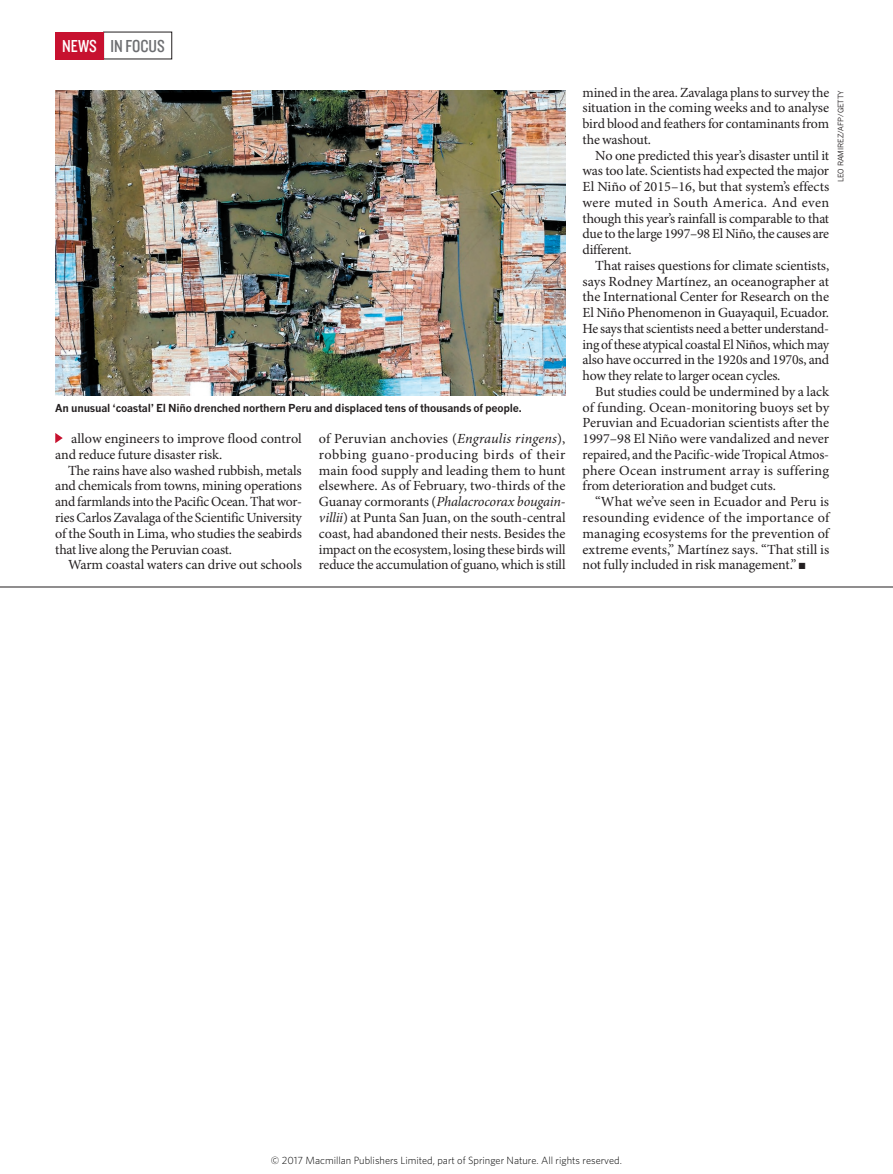
<style>
.page{position:relative;width:893px;height:1174px;background:#fff}
.page>*{position:absolute;margin:0;border:0;box-sizing:border-box;transform-origin:0 0}
.t1{font:18px "Knockout 29 Junior Ltweight";color:#6c6d70}
.BODY_INDENT{font:13.95px/15.8px "Minion Pro";letter-spacing:-.015em;color:#231f20;text-align:justify}
.PIC_CAPTION{font:700 10.8px "News Gothic MTOT";letter-spacing:-.02em;color:#231f20}
.t2{font:300 10.5px "Whitney";color:#000}
.PIC_CREDIT{font:7.5px "News Gothic MTOT";color:#231f20}
.s1{color:#fff}
.s2{font-style:italic}
</style>
<div class="page">
<img style="left:55px;top:90px;width:511px;height:306px">
<hr style="left:0;top:587px;width:893px;height:1px;background:#231f20">
<svg style="left:55px;top:433px;width:8px;height:10px"></svg>
<div style="left:55px;top:32px;width:49px;height:27px;background:#c7112f"></div>
<p class="t1" style="left:62px;top:34px;width:104px"><span class="s1">NEWS</span> IN FOCUS</p>
<p class="PIC_CAPTION" style="left:55px;top:401px;width:468px">An unusual ‘coastal’ El Niño drenched northern Peru and displaced tens of thousands of people.</p>
<p class="BODY_INDENT" style="left:55px;top:431px;width:248px;text-indent:16px">allow engineers to improve flood control and reduce future disaster risk.</p>
<p class="BODY_INDENT" style="left:55px;top:463px;width:248px;text-indent:13px">The rains have also washed rubbish, metals and chemicals from towns, mining operations and farmlands into the Pacific Ocean. That wor&shy;ries Carlos Zavalaga of the Scientific University of the South in Lima, who studies the seabirds that live along the Peruvian coast.</p>
<p class="BODY_INDENT" style="left:68px;top:557px;width:235px">Warm coastal waters can drive out schools</p>
<p class="BODY_INDENT" style="left:319px;top:431px;width:248px">of Peruvian anchovies (<span class="s2">Engraulis ringens</span>), robbing guano-producing birds of their main food supply and leading them to hunt elsewhere. As of February, two-thirds of the Guanay cormorants (<span class="s2">Phalacrocorax bougain&shy;villii</span>) at Punta San Juan, on the south-central coast, had abandoned their nests. Besides the impact on the ecosystem, losing these birds will reduce the accumulation of guano, which is still</p>
<p class="BODY_INDENT" style="left:583px;top:85px;width:248px">mined in the area. Zavalaga plans to survey the situation in the coming weeks and to analyse bird blood and feathers for contaminants from the washout.</p>
<p class="BODY_INDENT" style="left:583px;top:148px;width:248px;text-indent:13px">No one predicted this year’s disaster until it was too late. Scientists had expected the major El Niño of 2015–16, but that system’s effects were muted in South America. And even though this year’s rainfall is comparable to that due to the large 1997–98 El Niño, the causes are different.</p>
<p class="BODY_INDENT" style="left:583px;top:258px;width:248px;text-indent:13px">That raises questions for climate scientists, says Rodney Martínez, an oceanographer at the International Center for Research on the El Niño Phenomenon in Guayaquil, Ecuador.<br>He says that scientists need a better understand&shy;ing of these atypical coastal El Niños, which may also have occurred in the 1920s and 1970s, and how they relate to larger ocean cycles.</p>
<p class="BODY_INDENT" style="left:583px;top:384px;width:248px;text-indent:13px">But studies could be undermined by a lack of funding. Ocean-monitoring buoys set by Peruvian and Ecuadorian scientists after the 1997–98 El Niño were vandalized and never repaired, and the Pacific-wide Tropical Atmos&shy;phere Ocean instrument array is suffering from deterioration and budget cuts.</p>
<p class="BODY_INDENT" style="left:583px;top:494px;width:248px;text-indent:13px">“What we’ve seen in Ecuador and Peru is resounding evidence of the importance of managing ecosystems for the prevention of extreme events,” Martínez says. “That still is not fully included in risk management.” ■</p>
<p class="PIC_CREDIT" style="left:836px;top:182px;width:93px;rotate:-90deg">LEO RAMIREZ/AFP/GETTY</p>
<p class="t2" style="left:271px;top:1153px;width:352px">© 2017 Macmillan Publishers Limited, part of Springer Nature. All rights reserved.</p>
</div>
